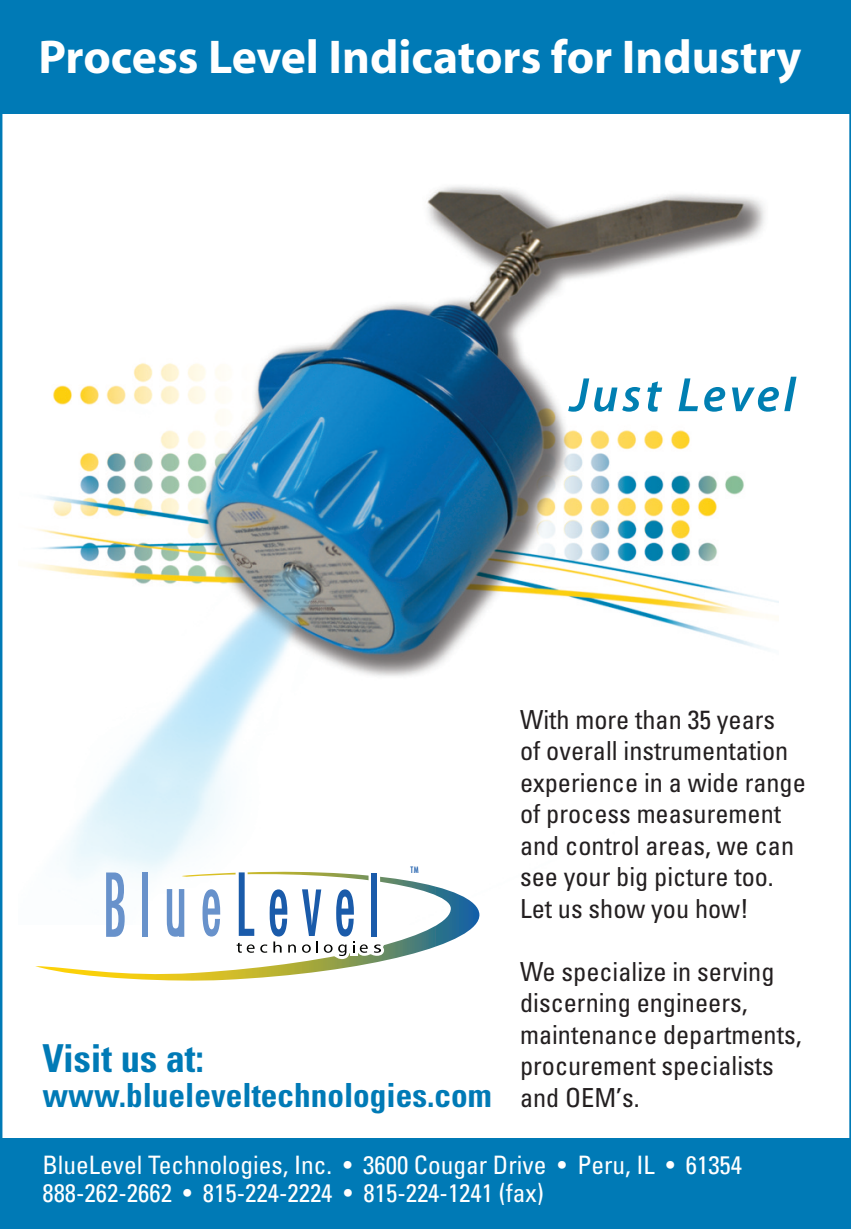
<style>
.page{position:relative;width:851px;height:1229px;background:#fff}
.page>*{position:absolute;margin:0;border:0;box-sizing:border-box;transform-origin:0 0}
.t1{font:700 47.6px "Myriad";color:#fff}
.t2{font:700 condensed 38.5px "Univers";color:#007ab6}
.t3{font:700 condensed 33.25px "Univers";color:#007ab6}
.t4{font:condensed 26.25px/31.5px "Univers";color:#231f20}
.t5{font:condensed 25.2px/28px "Univers";color:#fff}
.t6{font:500 condensed 8.4px "Futura";color:#1a5baa}
</style>
<div class="page">
<div style="left:0;top:1138px;width:850px;height:90px;background:#007ab6"></div>
<img style="left:30px;top:186px;width:748px;height:732px">
<div style="left:0;top:0;width:850px;height:114px;background:#007ab6"></div>
<svg style="left:568px;top:378px;width:72px;height:34px"></svg>
<svg style="left:647px;top:381px;width:15px;height:31px"></svg>
<svg style="left:678px;top:378px;width:20px;height:33px"></svg>
<svg style="left:704px;top:387px;width:21px;height:25px"></svg>
<svg style="left:732px;top:387px;width:46px;height:25px"></svg>
<svg style="left:784px;top:377px;width:12px;height:34px"></svg>
<svg style="left:35px;top:865px;width:444px;height:115px"></svg>
<div style="left:368px;top:869px;width:12px;height:70px;border:6px solid #fff"></div>
<svg style="left:106px;top:872px;width:19px;height:65px"></svg>
<div style="left:143px;top:872px;width:5px;height:64px;background:#6892cb"></div>
<svg style="left:167px;top:889px;width:17px;height:47px"></svg>
<svg style="left:202px;top:889px;width:18px;height:47px"></svg>
<div style="left:372px;top:872px;width:5px;height:64px;background:#1a5baa"></div>
<svg style="left:235px;top:870px;width:61px;height:82px"></svg>
<svg style="left:302px;top:889px;width:83px;height:70px"></svg>
<h1 class="t1" style="left:38px;top:40px;width:764px">Process Level Indicators for Industry</h1>
<p class="t6" style="left:410px;top:864px;width:10px">TM</p>
<h2 class="t2" style="left:42px;top:1044px;width:163px">Visit us at:</h2>
<p class="t3" style="left:42px;top:1083px;width:451px">www.blueleveltechnologies.com</p>
<p class="t4" style="left:520px;top:705px;width:287px">With more than 35 years<br>of overall instrumentation experience in a wide range of process measurement and control areas, we can see your big picture too.<br>Let us show you how!</p>
<p class="t4" style="left:520px;top:957px;width:283px">We specialize in serving discerning engineers, maintenance departments, procurement specialists and OEM’s.</p>
<p class="t5" style="left:42px;top:1152px;width:701px">BlueLevel Technologies, Inc. • 3600 Cougar Drive • Peru, IL • 61354<br>888-262-2662 • 815-224-2224 • 815-224-1241 (fax)</p>
</div>
